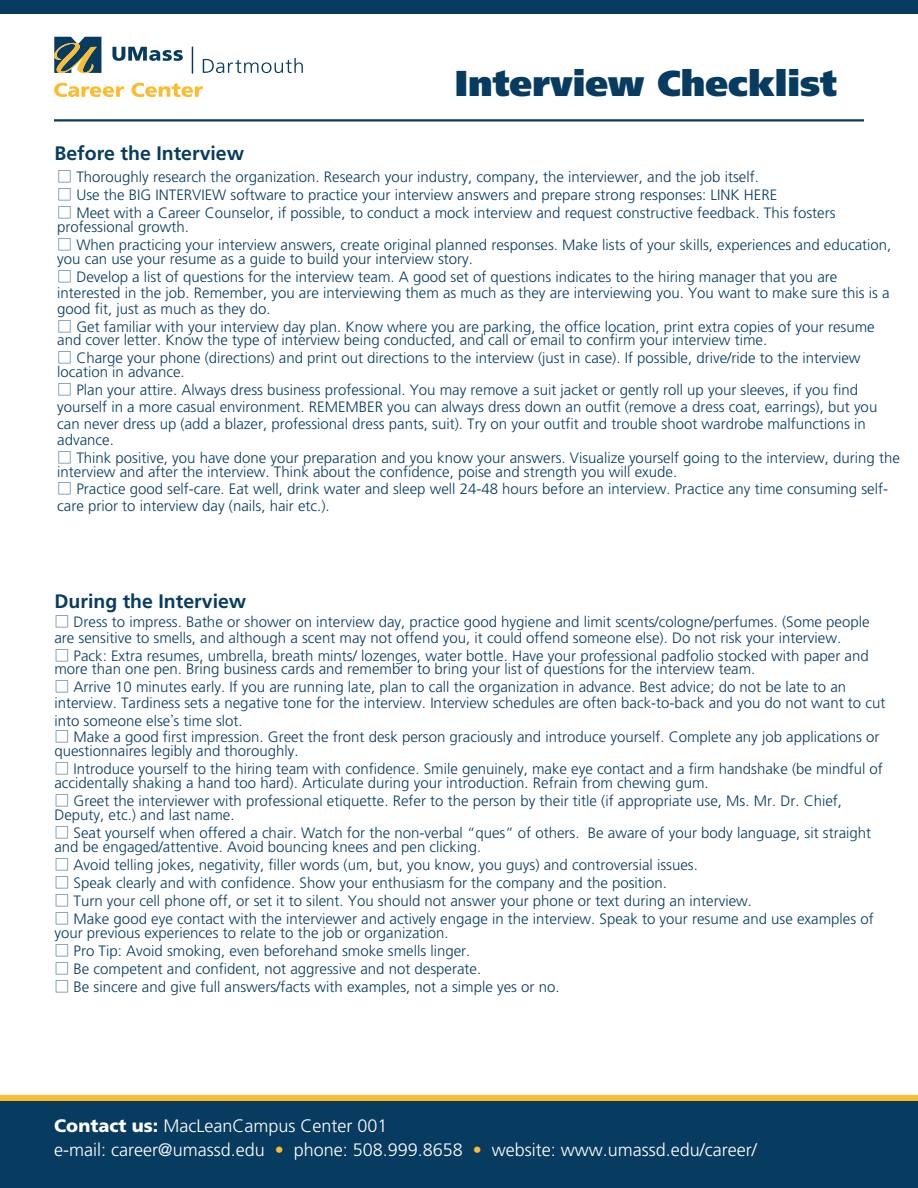
<style>
.page{position:relative;width:918px;height:1188px;background:#fff}
.page>*{position:absolute;margin:0;border:0;box-sizing:border-box;transform-origin:0 0}
.t1{font:900 36px "Frutiger LT Std";color:#083b60}
.t2{font:700 19.5px "Frutiger LT Std";color:#083c61}
.t3{font:300 18px/24px "Frutiger LT Std";color:#fff}
.t4{font:300 15px/14px "Frutiger LT Std";color:#083c61}
.s1{font-family:"Koz Min Pr 6 N";font-weight:400}
.s2{font-weight:900}
.s3{color:#fdbb2e}
</style>
<div class="page">
<svg style="left:0;top:1095px;width:918px;height:7px;background:#daa835"></svg>
<div style="left:0;top:1102px;width:918px;height:86px;background:#083b60"></div>
<svg style="left:112px;top:47px;width:71px;height:14px"></svg>
<svg style="left:203px;top:58px;width:100px;height:15px"></svg>
<svg style="left:192px;top:47px;width:1px;height:26px"></svg>
<svg style="left:54px;top:37px;width:47px;height:36px;background:#596b62"></svg>
<svg style="left:54px;top:83px;width:70px;height:14px"></svg>
<svg style="left:132px;top:83px;width:71px;height:14px"></svg>
<hr style="left:54px;top:119px;width:810px;height:3px;background:#083b60">
<div style="left:0;top:0;width:918px;height:14px;background:#083b60"></div>
<p class="t1" style="left:455px;top:61px;width:384px">Interview Checklist</p>
<h2 class="t2" style="left:54px;top:142px;width:191px">Before the Interview</h2>
<p class="t4" style="left:57px;top:170px;width:703px"><span class="s1">□</span> Thoroughly research the organization. Research your industry, company, the interviewer, and the job itself.</p>
<p class="t4" style="left:57px;top:188px;width:722px"><span class="s1">□</span> Use the BIG INTERVIEW software to practice your interview answers and prepare strong responses: LINK HERE</p>
<p class="t4" style="left:57px;top:206px;width:780px"><span class="s1">□</span> Meet with a Career Counselor, if possible, to conduct a mock interview and request constructive feedback. This fosters professional growth.</p>
<p class="t4" style="left:57px;top:238px;width:836px"><span class="s1">□</span> When practicing your interview answers, create original planned responses. Make lists of your skills, experiences and education, you can use your resume as a guide to build your interview story.</p>
<p class="t4" style="left:57px;top:269px;width:834px;line-height:15.9px"><span class="s1">□</span> Develop a list of questions for the interview team. A good set of questions indicates to the hiring manager that you are interested in the job. Remember, you are interviewing them as much as they are interviewing you. You want to make sure this is a good fit, just as much as they do.</p>
<p class="t4" style="left:57px;top:320px;width:819px"><span class="s1">□</span> Get familiar with your interview day plan. Know where you are parking, the office location, print extra copies of your resume and cover letter. Know the type of interview being conducted, and call or email to confirm your interview time.</p>
<p class="t4" style="left:57px;top:352px;width:805px"><span class="s1">□</span> Charge your phone (directions) and print out directions to the interview (just in case). If possible, drive/ride to the interview location in advance.</p>
<p class="t4" style="left:57px;top:382px;width:822px;line-height:16.6px"><span class="s1">□</span> Plan your attire. Always dress business professional. You may remove a suit jacket or gently roll up your sleeves, if you find yourself in a more casual environment. REMEMBER you can always dress down an outfit (remove a dress coat, earrings), but you can never dress up (add a blazer, professional dress pants, suit). Try on your outfit and trouble shoot wardrobe malfunctions in advance.</p>
<p class="t4" style="left:57px;top:451px;width:844px"><span class="s1">□</span> Think positive, you have done your preparation and you know your answers. Visualize yourself going to the interview, during the interview and after the interview. Think about the confidence, poise and strength you will exude.</p>
<p class="t4" style="left:57px;top:480px;width:832px;line-height:17.7px"><span class="s1">□</span> Practice good self-care. Eat well, drink water and sleep well 24-48 hours before an interview. Practice any time consuming self&shy;care prior to interview day (nails, hair etc.).</p>
<h2 class="t2" style="left:54px;top:590px;width:193px">During the Interview</h2>
<p class="t4" style="left:54px;top:614px;width:817px;line-height:15.9px"><span class="s1">□</span> Dress to impress. Bathe or shower on interview day, practice good hygiene and limit scents/cologne/perfumes. (Some people are sensitive to smells, and although a scent may not offend you, it could offend someone else). Do not risk your interview.</p>
<p class="t4" style="left:54px;top:649px;width:816px"><span class="s1">□</span> Pack: Extra resumes, umbrella, breath mints/ lozenges, water bottle. Have your professional padfolio stocked with paper and more than one pen. Bring business cards and remember to bring your list of questions for the interview team.</p>
<p class="t4" style="left:54px;top:679px;width:832px;line-height:15.9px"><span class="s1">□</span> Arrive 10 minutes early. If you are running late, plan to call the organization in advance. Best advice; do not be late to an interview. Tardiness sets a negative tone for the interview. Interview schedules are often back-to-back and you do not want to cut</p>
<p class="t4" style="left:54px;top:714px;width:190px">into someone else<span class="s1">ʼ</span>s time slot.</p>
<p class="t4" style="left:54px;top:730px;width:827px"><span class="s1">□</span> Make a good first impression. Greet the front desk person graciously and introduce yourself. Complete any job applications or questionnaires legibly and thoroughly.</p>
<p class="t4" style="left:54px;top:762px;width:830px"><span class="s1">□</span> Introduce yourself to the hiring team with confidence. Smile genuinely, make eye contact and a firm handshake (be mindful of accidentally shaking a hand too hard). Articulate during your introduction. Refrain from chewing gum.</p>
<p class="t4" style="left:54px;top:794px;width:789px"><span class="s1">□</span> Greet the interviewer with professional etiquette. Refer to the person by their title (if appropriate use, Ms. Mr. Dr. Chief,<br>Deputy, etc.) and last name.</p>
<p class="t4" style="left:54px;top:826px;width:818px"><span class="s1">□</span> Seat yourself when offered a chair. Watch for the non-verbal “ques” of others. Be aware of your body language, sit straight and be engaged/attentive. Avoid bouncing knees and pen clicking.</p>
<p class="t4" style="left:54px;top:858px;width:645px"><span class="s1">□</span> Avoid telling jokes, negativity, filler words (um, but, you know, you guys) and controversial issues.</p>
<p class="t4" style="left:54px;top:876px;width:614px"><span class="s1">□</span> Speak clearly and with confidence. Show your enthusiasm for the company and the position.</p>
<p class="t4" style="left:54px;top:894px;width:699px"><span class="s1">□</span> Turn your cell phone off, or set it to silent. You should not answer your phone or text during an interview.</p>
<p class="t4" style="left:54px;top:912px;width:821px"><span class="s1">□</span> Make good eye contact with the interviewer and actively engage in the interview. Speak to your resume and use examples of your previous experiences to relate to the job or organization.</p>
<p class="t4" style="left:54px;top:944px;width:417px"><span class="s1">□</span> Pro Tip: Avoid smoking, even beforehand smoke smells linger.</p>
<p class="t4" style="left:54px;top:962px;width:428px"><span class="s1">□</span> Be competent and confident, not aggressive and not desperate.</p>
<p class="t4" style="left:54px;top:980px;width:507px"><span class="s1">□</span> Be sincere and give full answers/facts with examples, not a simple yes or no.</p>
<p class="t3" style="left:54px;top:1114px;width:704px"><span class="s2">Contact us:</span> MacLeanCampus Center 001<br>e-mail: career@umassd.edu <span class="s3">•</span> phone: 508.999.8658 <span class="s3">•</span> website: www.umassd.edu/career/</p>
</div>
